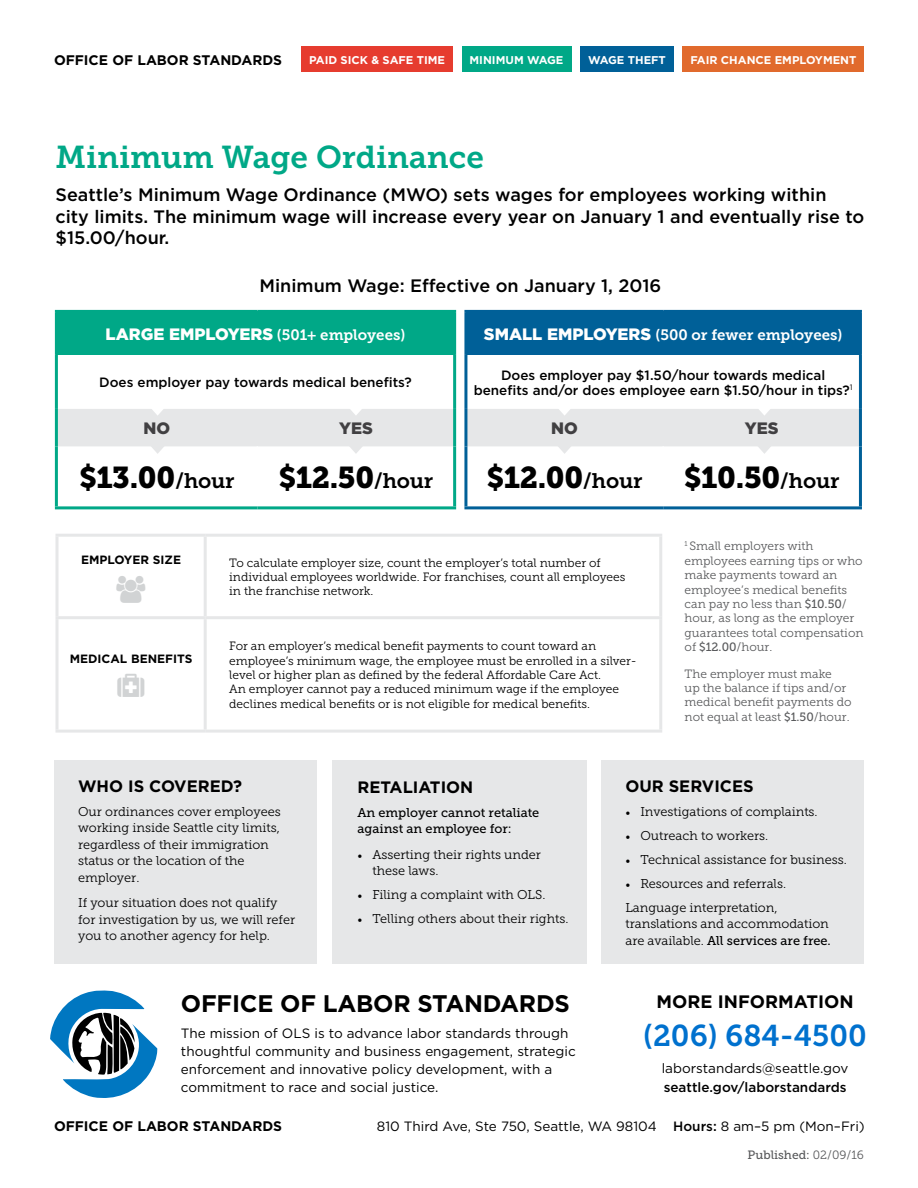
<style>
.page{position:relative;width:918px;height:1188px;background:#fff}
.page>*{position:absolute;margin:0;border:0;box-sizing:border-box;transform-origin:0 0}
.t1{font:31.5px "Museo Slab 700";color:#00a887}
.t2{font:30px "Museo Slab 900";letter-spacing:-.01em;color:#000}
.t3{font:30px "Museo Slab 700";color:#0071ce}
.t4{font:700 24px "Gotham";letter-spacing:-.01em;color:#000}
.t5{font:500 18px/21.6px "Gotham";color:#000}
.t6{font:700 18px "Gotham";color:#000}
.t7{font:700 16.5px "Gotham";color:#000}
.t8{font:900 16.5px "Gotham";color:#414042}
.t9{font:15px "Museo Slab 700";color:#fff}
.t10{font:700 13.8px "Gotham";color:#000}
.t11{font:13.5px/18px "Gotham";color:#000}
.t12{font:500 13.5px/15px "Gotham";color:#000;text-align:center}
.t13{font:12.75px/16.5px "Museo Slab 300";color:#000}
.t14{font:12.75px/16.5px "Museo Slab 500";color:#000}
.t15{font:12px/14.4px "Museo Slab 300";color:#000}
.t16{font:12px/14.4px "Museo Slab 300";color:#58595b}
.t17{font:700 12px "Gotham";color:#000}
.t18{font:12px "Museo Slab 500";color:#58595b}
.t19{font:700 11.25px "Gotham";color:#fff}
.s1{font-family:"Gotham";font-weight:900;font-size:16.5px}
.s2{font-family:"Museo Slab 700";font-size:21px}
.s3{font-family:"Museo Slab 500"}
.s4{font-family:"Minion Pro"}
.s5{font-family:"Museo Slab 300"}
.s6{font-weight:500}
</style>
<div class="page">
<svg style="left:50px;top:990px;width:108px;height:108px"></svg>
<div style="left:54px;top:760px;width:263px;height:204px;background:#e6e7e8"></div>
<div style="left:332px;top:760px;width:254px;height:204px;background:#e6e7e8"></div>
<div style="left:601px;top:760px;width:263px;height:204px;background:#e6e7e8"></div>
<div style="left:580px;top:46px;width:94px;height:26px;background:#006098"></div>
<div style="left:683px;top:46px;width:181px;height:26px;background:#e16a2d"></div>
<div style="left:302px;top:46px;width:151px;height:26px;background:#e63c2f"></div>
<div style="left:462px;top:46px;width:109px;height:26px;background:#00a887"></div>
<div style="left:466px;top:311px;width:394px;height:44px;background:#006098"></div>
<hr style="left:464px;top:313px;width:3px;height:42px;background:#006098">
<hr style="left:464px;top:310px;width:199px;height:3px;background:#006098">
<hr style="left:663px;top:310px;width:199px;height:3px;background:#006098">
<hr style="left:859px;top:313px;width:3px;height:42px;background:#006098">
<hr style="left:464px;top:355px;width:3px;height:54px;background:#006098">
<hr style="left:859px;top:355px;width:3px;height:54px;background:#006098">
<hr style="left:464px;top:409px;width:3px;height:37px;background:#006098">
<hr style="left:859px;top:409px;width:3px;height:37px;background:#006098">
<hr style="left:464px;top:446px;width:3px;height:60px;background:#006098">
<hr style="left:464px;top:506px;width:199px;height:3px;background:#006098">
<hr style="left:859px;top:446px;width:3px;height:60px;background:#006098">
<hr style="left:663px;top:506px;width:199px;height:3px;background:#006098">
<div style="left:56px;top:311px;width:399px;height:44px;background:#00a887"></div>
<hr style="left:55px;top:313px;width:3px;height:42px;background:#00a887">
<hr style="left:55px;top:310px;width:202px;height:3px;background:#00a887">
<hr style="left:257px;top:310px;width:199px;height:3px;background:#00a887">
<hr style="left:453px;top:313px;width:3px;height:42px;background:#00a887">
<hr style="left:55px;top:355px;width:3px;height:54px;background:#00a887">
<hr style="left:453px;top:355px;width:3px;height:54px;background:#00a887">
<hr style="left:55px;top:409px;width:3px;height:37px;background:#00a887">
<hr style="left:453px;top:409px;width:3px;height:37px;background:#00a887">
<hr style="left:55px;top:446px;width:3px;height:60px;background:#00a887">
<hr style="left:55px;top:506px;width:202px;height:3px;background:#00a887">
<hr style="left:453px;top:446px;width:3px;height:60px;background:#00a887">
<hr style="left:257px;top:506px;width:199px;height:3px;background:#00a887">
<svg style="left:58px;top:537px;width:601px;height:193px"></svg>
<hr style="left:56px;top:534px;width:149px;height:3px;background:#e6e7e8">
<hr style="left:56px;top:537px;width:2px;height:79px;background:#e6e7e8">
<hr style="left:205px;top:534px;width:457px;height:3px;background:#e6e7e8">
<hr style="left:204px;top:537px;width:3px;height:79px;background:#e6e7e8">
<hr style="left:659px;top:537px;width:3px;height:79px;background:#e6e7e8">
<hr style="left:56px;top:616px;width:149px;height:3px;background:#e6e7e8">
<hr style="left:56px;top:619px;width:2px;height:111px;background:#e6e7e8">
<hr style="left:205px;top:616px;width:457px;height:3px;background:#e6e7e8">
<hr style="left:204px;top:619px;width:3px;height:111px;background:#e6e7e8">
<hr style="left:659px;top:619px;width:3px;height:111px;background:#e6e7e8">
<hr style="left:56px;top:730px;width:149px;height:3px;background:#e6e7e8">
<hr style="left:205px;top:730px;width:457px;height:3px;background:#e6e7e8">
<svg style="left:56px;top:408px;width:399px;height:46px"></svg>
<svg style="left:466px;top:408px;width:394px;height:46px"></svg>
<svg style="left:117px;top:575px;width:29px;height:27px"></svg>
<svg style="left:118px;top:674px;width:27px;height:23px"></svg>
<p class="t10" style="left:54px;top:51px;width:230px">OFFICE OF LABOR STANDARDS</p>
<p class="t19" style="left:309px;top:52px;width:138px">PAID SICK &amp; SAFE TIME</p>
<p class="t19" style="left:470px;top:52px;width:95px">MINIMUM WAGE</p>
<p class="t19" style="left:588px;top:52px;width:79px">WAGE THEFT</p>
<p class="t19" style="left:690px;top:52px;width:168px">FAIR CHANCE EMPLOYMENT</p>
<h1 class="t1" style="left:56px;top:139px;width:430px">Minimum Wage Ordinance</h1>
<h3 class="t5" style="left:56px;top:184px;width:810px">Seattle’s Minimum Wage Ordinance (MWO) sets wages for employees working within city limits. The minimum wage will increase every year on January 1 and eventually rise to $15.00/hour.</h3>
<h3 class="t5" style="left:260px;top:274px;width:403px">Minimum Wage: Effective on January 1, 2016</h3>
<p class="t9" style="left:106px;top:326px;width:301px"><span class="s1">LARGE EMPLOYERS</span> (501+ employees)</p>
<p class="t12" style="left:99px;top:375px;width:314px">Does employer pay towards medical benefits?</p>
<p class="t8" style="left:144px;top:417px;width:28px">NO</p>
<p class="t8" style="left:339px;top:417px;width:35px">YES</p>
<h2 class="t2" style="left:79px;top:460px;width:157px">$13.00<span class="s2">/hour</span></h2>
<h2 class="t2" style="left:279px;top:460px;width:156px">$12.50<span class="s2">/hour</span></h2>
<p class="t9" style="left:484px;top:326px;width:360px"><span class="s1">SMALL EMPLOYERS</span> (500 or fewer employees)</p>
<p class="t12" style="left:474px;top:367px;width:380px">Does employer pay $1.50/hour towards medical benefits and/or does employee earn $1.50/hour in tips?<sup>1</sup></p>
<p class="t8" style="left:551px;top:417px;width:28px">NO</p>
<p class="t8" style="left:745px;top:417px;width:35px">YES</p>
<h2 class="t2" style="left:487px;top:460px;width:157px">$12.00<span class="s2">/hour</span></h2>
<h2 class="t2" style="left:684px;top:460px;width:157px">$10.50<span class="s2">/hour</span></h2>
<p class="t17" style="left:81px;top:552px;width:102px">EMPLOYER SIZE</p>
<p class="t15" style="left:229px;top:555px;width:398px">To calculate employer size, count the employer’s total number of individual employees worldwide. For franchises, count all employees in the franchise network.</p>
<p class="t17" style="left:70px;top:651px;width:124px">MEDICAL BENEFITS</p>
<p class="t15" style="left:229px;top:639px;width:409px">For an employer’s medical benefit payments to count toward an employee’s minimum wage, the employee must be enrolled in a silver&shy;level or higher plan as defined by the federal Affordable Care Act.<br>An employer cannot pay a reduced minimum wage if the employee declines medical benefits or is not eligible for medical benefits.</p>
<p class="t16" style="left:685px;top:539px;width:180px"><sup>1</sup> Small employers with employees earning tips or who make payments toward an employee’s medical benefits can pay no less than <span class="s3">$10.50</span>/ hour, as long as the employer guarantees total compensation of <span class="s3">$12.00</span>/hour.</p>
<p class="t16" style="left:685px;top:666px;width:169px">The employer must make<br>up the balance if tips and/or medical benefit payments do not equal at least <span class="s3">$1.50</span>/hour.</p>
<p class="t7" style="left:78px;top:775px;width:166px">WHO IS COVERED?</p>
<p class="t13" style="left:78px;top:803px;width:204px">Our ordinances cover employees working inside Seattle city limits, regardless of their immigration status or the location of the employer.</p>
<p class="t13" style="left:78px;top:895px;width:219px">If your situation does not qualify for investigation by us, we will refer you to another agency for help.</p>
<p class="t7" style="left:357px;top:776px;width:117px">RETALIATION</p>
<p class="t14" style="left:357px;top:804px;width:183px">An employer cannot retaliate against an employee for:</p>
<p class="t13" style="left:372px;top:846px;width:170px;text-indent:-15px"><span class="s4">•</span> Asserting their rights under these laws.</p>
<p class="t13" style="left:357px;top:887px;width:190px"><span class="s4">•</span> Filing a complaint with OLS.</p>
<p class="t13" style="left:357px;top:911px;width:213px"><span class="s4">•</span> Telling others about their rights.</p>
<p class="t7" style="left:625px;top:775px;width:130px">OUR SERVICES</p>
<p class="t13" style="left:625px;top:803px;width:194px"><span class="s4">•</span> Investigations of complaints.</p>
<p class="t13" style="left:625px;top:827px;width:144px"><span class="s4">•</span> Outreach to workers.</p>
<p class="t13" style="left:625px;top:851px;width:223px"><span class="s4">•</span> Technical assistance for business.</p>
<p class="t13" style="left:625px;top:871px;width:162px;line-height:24px"><span class="s4">•</span> Resources and referrals.<br>Language interpretation,</p>
<p class="t13" style="left:625px;top:915px;width:205px">translations and accommodation</p>
<p class="t14" style="left:625px;top:932px;width:207px"><span class="s5">are available.</span> All services are free.</p>
<h3 class="t4" style="left:181px;top:987px;width:390px">OFFICE OF LABOR STANDARDS</h3>
<p class="t11" style="left:181px;top:1024px;width:396px">The mission of OLS is to advance labor standards through thoughtful community and business engagement, strategic enforcement and innovative policy development, with a commitment to race and social justice.</p>
<p class="t10" style="left:54px;top:1117px;width:230px">OFFICE OF LABOR STANDARDS</p>
<p class="t11" style="left:377px;top:1117px;width:489px">810 Third Ave, Ste 750, Seattle, WA 98104 <span class="s6">Hours:</span> 8 am–5 pm (Mon–Fri)</p>
<h3 class="t6" style="left:657px;top:990px;width:199px">MORE INFORMATION</h3>
<h2 class="t3" style="left:643px;top:1018px;width:225px">(206) 684-4500</h2>
<p class="t11" style="left:662px;top:1059px;width:188px">laborstandards@seattle.gov</p>
<p class="t12" style="left:664px;top:1080px;width:184px">seattle.gov/laborstandards</p>
<p class="t18" style="left:748px;top:1148px;width:118px">Published: <span class="s5">02/09/16</span></p>
</div>
